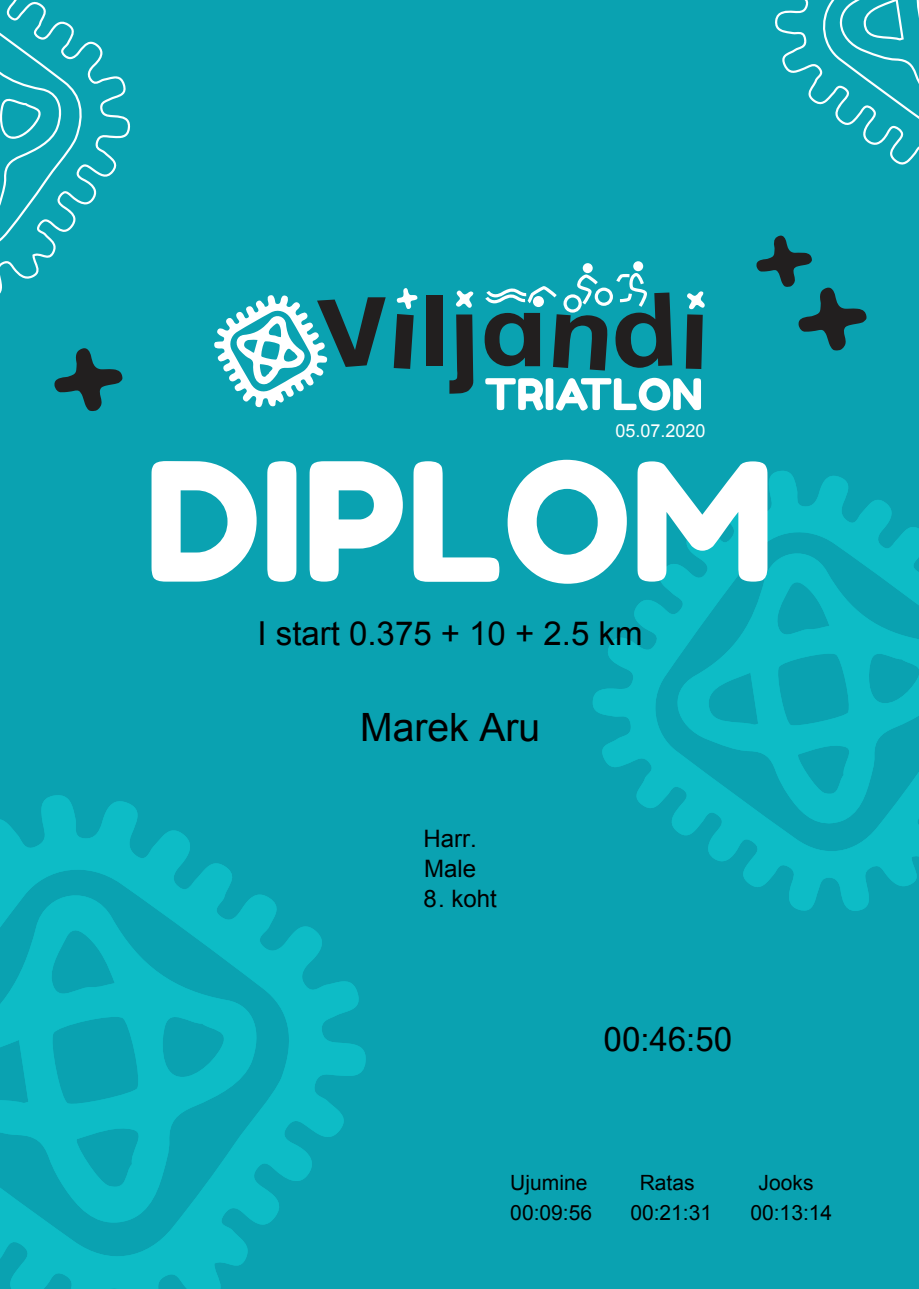
<style>
.page{position:relative;width:919px;height:1289px;background:#fff}
.page>*{position:absolute;margin:0;border:0;box-sizing:border-box;transform-origin:0 0}
.t1{font:39px "Arial";color:#000}
.t2{font:33px "Arial";color:#000}
.t3{font:33px "Microsoft Sans Serif";color:#000}
.t4{font:24px "Arial";color:#000}
.t5{font:21px "Arial";color:#000}
.t6{font:18px "Arial";color:#fff}
</style>
<div class="page">
<div style="left:0;top:0;width:918px;height:1288px;background:#0aa2b1"></div>
<svg style="left:775px;top:0;width:143px;height:165px"></svg>
<svg style="left:0;top:0;width:130px;height:294px"></svg>
<svg style="left:756px;top:235px;width:110px;height:116px"></svg>
<svg style="left:54px;top:348px;width:69px;height:63px"></svg>
<svg style="left:485px;top:378px;width:216px;height:32px"></svg>
<div style="left:582px;top:263px;width:10px;height:10px;background:#fff;border-radius:50%"></div>
<svg style="left:685px;top:291px;width:20px;height:78px"></svg>
<svg style="left:456px;top:290px;width:18px;height:18px"></svg>
<svg style="left:393px;top:288px;width:24px;height:81px"></svg>
<div style="left:426px;top:295px;width:16px;height:71px;background:#221f1f"></div>
<svg style="left:449px;top:314px;width:25px;height:80px"></svg>
<svg style="left:484px;top:272px;width:188px;height:98px"></svg>
<svg style="left:214px;top:295px;width:171px;height:112px"></svg>
<div style="left:633px;top:261px;width:10px;height:10px;background:#fff;border-radius:50%"></div>
<svg style="left:0;top:795px;width:366px;height:493px"></svg>
<svg style="left:0;top:883px;width:263px;height:341px;fill:#0dbcc6"></svg>
<svg style="left:592px;top:470px;width:326px;height:441px"></svg>
<svg style="left:666px;top:543px;width:252px;height:282px;fill:#0dbcc6"></svg>
<svg style="left:151px;top:461px;width:105px;height:120px"></svg>
<div style="left:267px;top:461px;width:29px;height:120px;background:#fff"></div>
<svg style="left:309px;top:461px;width:94px;height:120px"></svg>
<svg style="left:413px;top:461px;width:86px;height:120px"></svg>
<svg style="left:507px;top:460px;width:119px;height:123px"></svg>
<svg style="left:637px;top:461px;width:130px;height:120px"></svg>
<p class="t6" style="left:615px;top:420px;width:92px">05.07.2020</p>
<h2 class="t2" style="left:257px;top:615px;width:386px">I start 0.375 + 10 + 2.5 km</h2>
<h1 class="t1" style="left:360px;top:705px;width:181px">Marek Aru</h1>
<p class="t4" style="left:423px;top:825px;width:55px">Harr.</p>
<p class="t4" style="left:424px;top:855px;width:54px">Male</p>
<p class="t4" style="left:423px;top:885px;width:75px">8. koht</p>
<h2 class="t3" style="left:603px;top:1020px;width:130px">00:46:50</h2>
<p class="t5" style="left:510px;top:1170px;width:79px">Ujumine</p>
<p class="t5" style="left:639px;top:1170px;width:56px">Ratas</p>
<p class="t5" style="left:758px;top:1170px;width:56px">Jooks</p>
<p class="t5" style="left:510px;top:1200px;width:83px">00:09:56</p>
<p class="t5" style="left:630px;top:1200px;width:83px">00:21:31</p>
<p class="t5" style="left:750px;top:1200px;width:83px">00:13:14</p>
</div>
